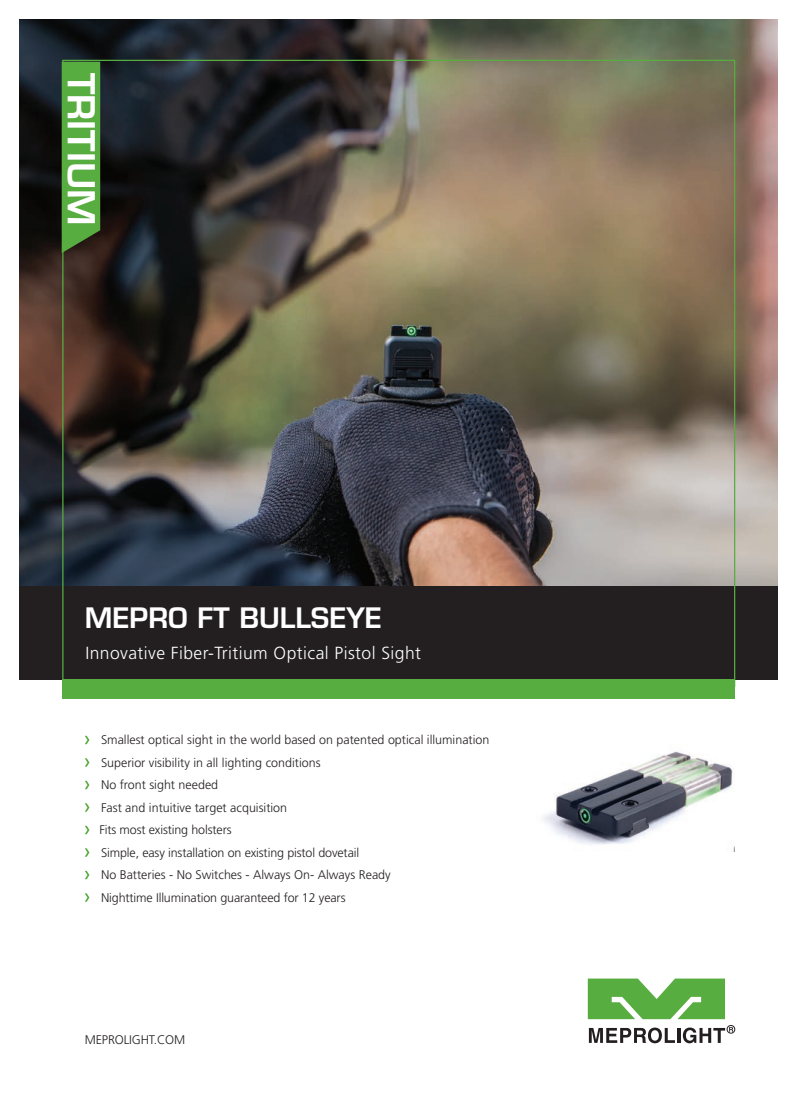
<style>
.page{position:relative;width:797px;height:1105px;background:#fff}
.page>*{position:absolute;margin:0;border:0;box-sizing:border-box;transform-origin:0 0}
.t1{font:600 36.25px "Eurostile LT Std";color:#fff}
.t2{font:600 27.5px "Eurostile LT Std";color:#fff}
.t3{font:300 17.5px "Frutiger";letter-spacing:.025em;color:#fff}
.t4{font:300 12.5px/22.5px "Frutiger";color:#231f20}
</style>
<div class="page">
<svg style="left:85px;top:736px;width:4px;height:8px"></svg>
<svg style="left:85px;top:758px;width:4px;height:9px"></svg>
<svg style="left:85px;top:781px;width:4px;height:8px"></svg>
<svg style="left:85px;top:803px;width:4px;height:9px"></svg>
<svg style="left:85px;top:826px;width:4px;height:8px"></svg>
<svg style="left:85px;top:848px;width:4px;height:9px"></svg>
<svg style="left:85px;top:871px;width:4px;height:8px"></svg>
<svg style="left:85px;top:893px;width:4px;height:9px"></svg>
<img style="left:19px;top:19px;width:758px;height:567px">
<div style="left:19px;top:586px;width:758px;height:93px;background:#231f20"></div>
<div style="left:62px;top:679px;width:672px;height:20px;background:#58ad40"></div>
<svg style="left:589px;top:1027px;width:86px;height:16px"></svg>
<hr style="left:677px;top:1028px;width:3px;height:15px;background:#231f20">
<svg style="left:683px;top:1027px;width:50px;height:16px"></svg>
<div style="left:726px;top:1025px;width:9px;height:9px;border:1px solid #231f20;border-radius:50%"></div>
<svg style="left:587px;top:978px;width:138px;height:41px;background:#71b95d"></svg>
<img style="left:62px;top:59px;width:674px;height:629px">
<img style="left:544px;top:751px;width:190px;height:100px">
<h1 class="t1" style="left:104px;top:73px;width:154px;rotate:90deg">TRITIUM</h1>
<h2 class="t2" style="left:85px;top:601px;width:299px">MEPRO FT BULLSEYE</h2>
<h3 class="t3" style="left:85px;top:643px;width:337px">Innovative Fiber-Tritium Optical Pistol Sight</h3>
<p class="t4" style="left:99px;top:729px;width:391px">Smallest optical sight in the world based on patented optical illumination Superior visibility in all lighting conditions<br>No front sight needed<br>Fast and intuitive target acquisition<br>Fits most existing holsters<br>Simple, easy installation on existing pistol dovetail<br>No Batteries - No Switches - Always On- Always Ready<br>Nighttime Illumination guaranteed for 12 years</p>
<p class="t4" style="left:85px;top:1028px;width:102px">MEPROLIGHT.COM</p>
</div>
